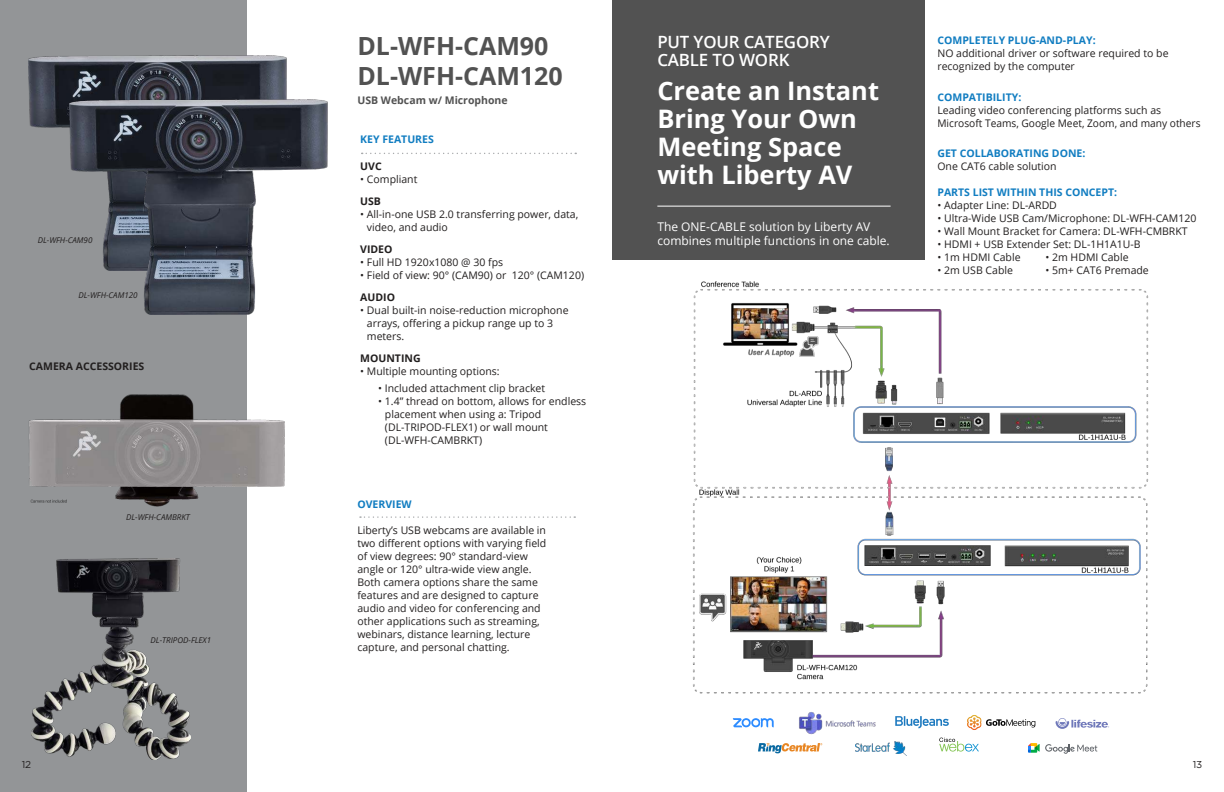
<style>
.page{position:relative;width:1224px;height:792px;background:#fff}
.page>*{position:absolute;margin:0;border:0;box-sizing:border-box;transform-origin:0 0}
.t1{font:700 25.5px/28px "Open Sans";color:#fff}
.t2{font:700 25px/30px "Open Sans";color:#525252}
.t3{font:600 16.9px/18px "Open Sans";letter-spacing:-.01em;color:#fff}
.t4{font:12px "Open Sans";color:#fff}
.t5{font:10.5px/13px "Open Sans";color:#221f1f}
.t6{font:700 10.5px "Open Sans";color:#117dc1}
.t7{font:700 10.5px "Open Sans";color:#221f1f}
.t8{font:700 10.5px "Open Sans";color:#525252}
.t9{font:10px "Gotham";color:#221f1f}
.t10{font:italic 8px "Open Sans";color:#221f1f}
</style>
<div class="page">
<div style="left:0;top:0;width:246px;height:792px;background:#939597"></div>
<img style="left:29px;top:55px;width:258px;height:73px">
<img style="left:31px;top:558px;width:159px;height:201px">
<img style="left:29px;top:389px;width:256px;height:122px">
<img style="left:693px;top:281px;width:456px;height:413px">
<div style="left:612px;top:0;width:312px;height:259px;background:#525252"></div>
<hr style="left:657px;top:206px;width:234px;height:1px;background:#fff">
<svg style="left:733px;top:718px;width:41px;height:9px"></svg>
<img style="left:799px;top:712px;width:77px;height:23px">
<svg style="left:895px;top:716px;width:54px;height:12px"></svg>
<img style="left:967px;top:715px;width:10px;height:15px">
<svg style="left:968px;top:716px;width:67px;height:13px"></svg>
<svg style="left:939px;top:738px;width:40px;height:14px"></svg>
<svg style="left:1028px;top:743px;width:69px;height:11px"></svg>
<svg style="left:758px;top:743px;width:64px;height:10px"></svg>
<svg style="left:1056px;top:718px;width:53px;height:11px"></svg>
<img style="left:855px;top:741px;width:51px;height:15px">
<svg style="left:362px;top:153px;width:214px;height:1px"></svg>
<svg style="left:360px;top:516px;width:215px;height:2px"></svg>
<img style="left:69px;top:99px;width:259px;height:215px">
<h3 class="t3" style="left:657px;top:35px;width:174px">PUT YOUR CATEGORY<br>CABLE TO WORK</h3>
<h1 class="t1" style="left:657px;top:80px;width:223px">Create an Instant<br>Bring Your Own<br>Meeting Space with Liberty AV</h1>
<p class="t4" style="left:657px;top:222px;width:215px">The ONE-CABLE solution by Liberty AV</p>
<h2 class="t2" style="left:357px;top:30px;width:207px">DL-WFH-CAM90<br>DL-WFH-CAM120</h2>
<p class="t8" style="left:357px;top:93px;width:152px">USB Webcam w/ Microphone</p>
<p class="t6" style="left:360px;top:132px;width:75px">KEY FEATURES</p>
<p class="t7" style="left:360px;top:159px;width:23px">UVC</p>
<p class="t5" style="left:360px;top:174px;width:59px">• Compliant</p>
<p class="t7" style="left:360px;top:194px;width:22px">USB</p>
<p class="t5" style="left:367px;top:207px;width:213px;text-indent:-7px">• All-in-one USB 2.0 transferring power, data, video, and audio</p>
<p class="t7" style="left:360px;top:242px;width:34px">VIDEO</p>
<p class="t5" style="left:360px;top:255px;width:144px">• Full HD 1920x1080 @ 30 fps</p>
<p class="t5" style="left:360px;top:268px;width:225px">• Field of view: 90° (CAM90) or 120° (CAM120)</p>
<p class="t7" style="left:360px;top:290px;width:36px">AUDIO</p>
<p class="t5" style="left:367px;top:303px;width:203px;text-indent:-7px">• Dual built-in noise-reduction microphone arrays, offering a pickup range up to 3 meters.</p>
<p class="t7" style="left:360px;top:351px;width:62px">MOUNTING</p>
<p class="t5" style="left:360px;top:366px;width:141px">• Multiple mounting options:</p>
<p class="t5" style="left:378px;top:382px;width:168px">• Included attachment clip bracket</p>
<p class="t5" style="left:385px;top:395px;width:203px;text-indent:-7px">• 1.4” thread on bottom, allows for endless placement when using a: Tripod (DL-TRIPOD-FLEX1) or wall mount (DL-WFH-CAMBRKT)</p>
<p class="t10" style="left:38px;top:237px;width:56px">DL-WFH-CAM90</p>
<p class="t4" style="left:657px;top:236px;width:234px">combines multiple functions in one cable.</p>
<p class="t10" style="left:78px;top:292px;width:61px">DL-WFH-CAM120</p>
<p class="t7" style="left:29px;top:359px;width:117px">CAMERA ACCESSORIES</p>
<p class="t10" style="left:126px;top:514px;width:65px">DL-WFH-CAMBRKT</p>
<p class="t10" style="left:151px;top:637px;width:62px">DL-TRIPOD-FLEX1</p>
<p class="t6" style="left:357px;top:497px;width:56px">OVERVIEW</p>
<p class="t5" style="left:357px;top:524px;width:190px">Liberty’s USB webcams are available in two different options with varying field of view degrees: 90° standard-view angle or 120° ultra-wide view angle.<br>Both camera options share the same features and are designed to capture audio and video for conferencing and other applications such as streaming, webinars, distance learning, lecture capture, and personal chatting.</p>
<p class="t6" style="left:937px;top:33px;width:160px">COMPLETELY PLUG-AND-PLAY:</p>
<p class="t5" style="left:937px;top:47px;width:233px">NO additional driver or software required to be recognized by the computer</p>
<p class="t6" style="left:937px;top:89px;width:85px">COMPATIBILITY:</p>
<p class="t5" style="left:937px;top:103px;width:265px">Leading video conferencing platforms such as<br>Microsoft Teams, Google Meet, Zoom, and many others</p>
<p class="t6" style="left:937px;top:146px;width:149px">GET COLLABORATING DONE:</p>
<p class="t5" style="left:937px;top:160px;width:121px">One CAT6 cable solution</p>
<p class="t6" style="left:937px;top:185px;width:181px">PARTS LIST WITHIN THIS CONCEPT:</p>
<p class="t5" style="left:937px;top:199px;width:121px">• Adapter Line: DL-ARDD</p>
<p class="t5" style="left:937px;top:212px;width:261px">• Ultra-Wide USB Cam/Microphone: DL-WFH-CAM120</p>
<p class="t5" style="left:937px;top:225px;width:252px">• Wall Mount Bracket for Camera: DL-WFH-CMBRKT</p>
<p class="t5" style="left:937px;top:238px;width:205px">• HDMI + USB Extender Set: DL-1H1A1U-B</p>
<p class="t5" style="left:937px;top:251px;width:85px">• 1m HDMI Cable</p>
<p class="t5" style="left:1045px;top:251px;width:85px">• 2m HDMI Cable</p>
<p class="t5" style="left:937px;top:264px;width:77px">• 2m USB Cable</p>
<p class="t5" style="left:1045px;top:264px;width:105px">• 5m+ CAT6 Premade</p>
<p class="t9" style="left:22px;top:760px;width:11px">12</p>
<p class="t9" style="left:1193px;top:760px;width:11px">13</p>
</div>
